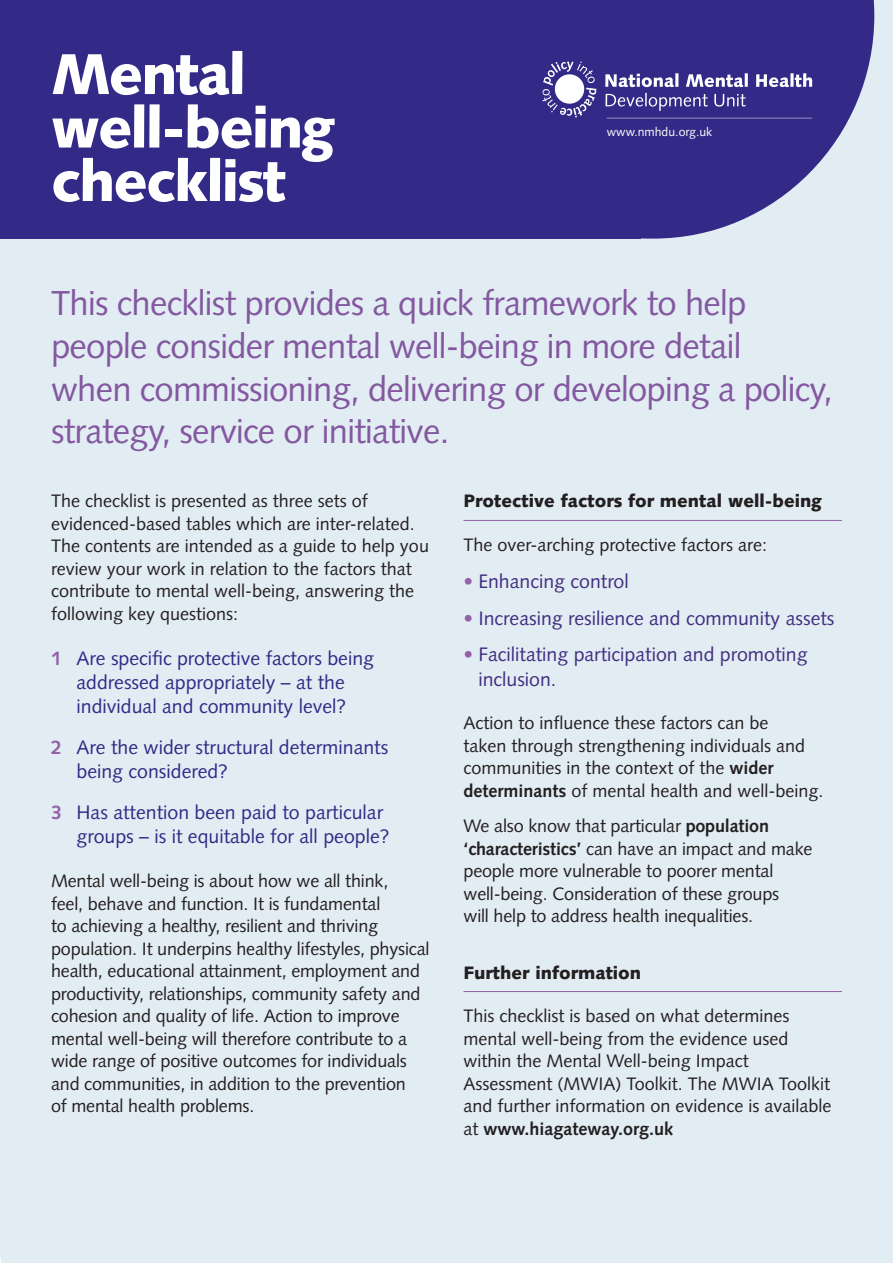
<style>
.page{position:relative;width:893px;height:1263px;background:#e2ecf3}
.page>*{position:absolute;margin:0;border:0;box-sizing:border-box;transform-origin:0 0}
.t1{font:900 57.45px/53.4px "Syntax";letter-spacing:-.03em;color:#fff}
.t2{font:34.65px/42.8px "Syntax";letter-spacing:-.02em;color:#9460a8}
.t3{font:19.5px/24px "Syntax";color:#332986}
.t4{font:19.5px/24px "Syntax";color:#412e80}
.t5{font:18px/22.5px "Syntax";letter-spacing:-.01em;color:#231f20}
.t6{font:900 18px "Syntax";color:#231f20}
.t7{font:12.3px "Syntax";color:#fff}
.s1{font-weight:700;color:#9460a8}
.s2{color:#9460a8}
.s3{font-weight:700}
</style>
<div class="page">
<div style="left:0;top:0;width:641px;height:239px;background:#332986"></div>
<svg style="left:596px;top:0;width:278px;height:239px;fill:#332986"></svg>
<hr style="left:607px;top:118px;width:205px;height:1px;background:#867cb5">
<svg style="left:605px;top:74px;width:69px;height:13px"></svg>
<hr style="left:675px;top:73px;width:3px;height:14px;background:#fff">
<svg style="left:686px;top:74px;width:57px;height:13px"></svg>
<hr style="left:745px;top:73px;width:3px;height:14px;background:#fff">
<svg style="left:756px;top:74px;width:33px;height:13px"></svg>
<svg style="left:790px;top:73px;width:4px;height:14px"></svg>
<svg style="left:795px;top:73px;width:17px;height:14px"></svg>
<svg style="left:606px;top:93px;width:102px;height:18px"></svg>
<svg style="left:714px;top:94px;width:32px;height:13px"></svg>
<svg style="left:542px;top:61px;width:54px;height:57px"></svg>
<hr style="left:463px;top:520px;width:379px;height:1px;background:#9460a8">
<hr style="left:463px;top:991px;width:379px;height:1px;background:#9460a8">
<h1 class="t1" style="left:51px;top:48px;width:285px">Mental well-being checklist</h1>
<p class="t7" style="left:607px;top:124px;width:107px">www.nmhdu.org.uk</p>
<h2 class="t2" style="left:51px;top:282px;width:783px">This checklist provides a quick framework to help people consider mental well-being in more detail<br>when commissioning, delivering or developing a policy, strategy, service or initiative.</h2>
<p class="t5" style="left:51px;top:490px;width:379px">The checklist is presented as three sets of evidenced-based tables which are inter-related.<br>The contents are intended as a guide to help you review your work in relation to the factors that contribute to mental well-being, answering the following key questions:</p>
<p class="t3" style="left:51px;top:646px;width:325px;text-align:center"><span class="s1">1</span> Are specific protective factors being addressed appropriately – at the individual and community level?</p>
<p class="t3" style="left:77px;top:735px;width:313px;text-indent:-26px"><span class="s1">2</span> Are the wider structural determinants being considered?</p>
<p class="t3" style="left:77px;top:800px;width:314px;text-indent:-26px"><span class="s1">3</span> Has attention been paid to particular groups – is it equitable for all people?</p>
<p class="t5" style="left:51px;top:869px;width:380px">Mental well-being is about how we all think,<br>feel, behave and function. It is fundamental<br>to achieving a healthy, resilient and thriving population. It underpins healthy lifestyles, physical health, educational attainment, employment and productivity, relationships, community safety and cohesion and quality of life. Action to improve mental well-being will therefore contribute to a wide range of positive outcomes for individuals and communities, in addition to the prevention<br>of mental health problems.</p>
<p class="t6" style="left:463px;top:490px;width:360px">Protective factors for mental well-being</p>
<p class="t5" style="left:463px;top:534px;width:305px">The over-arching protective factors are:</p>
<p class="t4" style="left:463px;top:569px;width:167px"><span class="s2">•</span> Enhancing control</p>
<p class="t4" style="left:463px;top:606px;width:372px"><span class="s2">•</span> Increasing resilience and community assets</p>
<p class="t4" style="left:478px;top:643px;width:331px;text-indent:-15px"><span class="s2">•</span> Facilitating participation and promoting inclusion.</p>
<p class="t5" style="left:463px;top:712px;width:362px">Action to influence these factors can be<br>taken through strengthening individuals and communities in the context of the <span class="s3">wider determinants</span> of mental health and well-being.</p>
<p class="t5" style="left:463px;top:815px;width:351px">We also know that particular <span class="s3">population ‘characteristics’</span> can have an impact and make people more vulnerable to poorer mental well-being. Consideration of these groups<br>will help to address health inequalities.</p>
<p class="t6" style="left:463px;top:962px;width:179px">Further information</p>
<p class="t5" style="left:463px;top:1005px;width:370px">This checklist is based on what determines mental well-being from the evidence used within the Mental Well-being Impact Assessment (MWIA) Toolkit. The MWIA Toolkit and further information on evidence is available at <span class="s3">www.hiagateway.org.uk</span></p>
</div>
